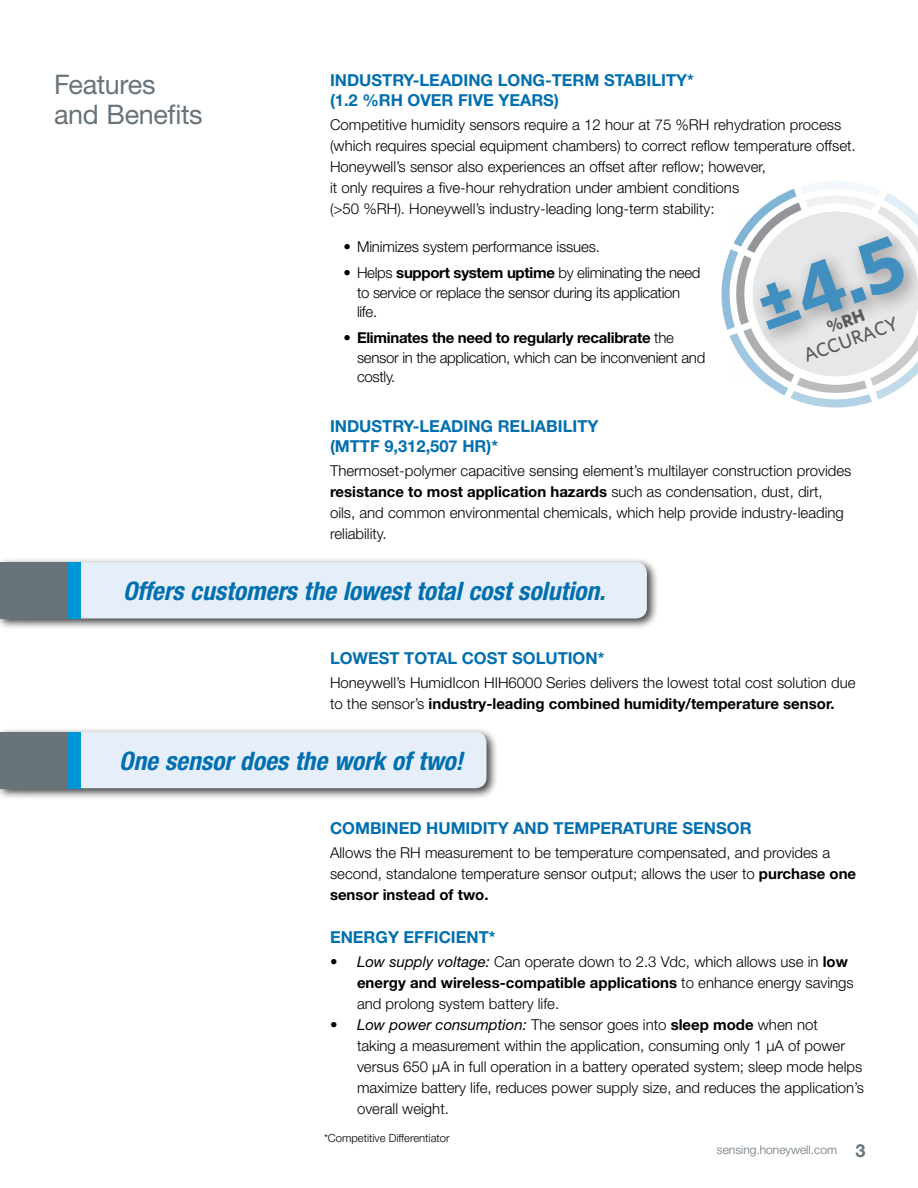
<style>
.page{position:relative;width:918px;height:1188px;background:#fff}
.page>*{position:absolute;margin:0;border:0;box-sizing:border-box;transform-origin:0 0}
.t1{font:700 77.25px "Whitney";color:#408fbf}
.t2{font:27px/30px "Helvetica Neue LT Std";letter-spacing:-.015em;color:#68737a}
.t3{font:italic 700 condensed 25.5px "Helvetica Neue LT Std";color:#006faf}
.t4{font:500 19.35px "Whitney";color:#58595b}
.t5{font:700 16.5px/19.8px "Helvetica Neue LT Std";color:#006faf}
.t6{font:300 15px/21px "Helvetica Neue LT Std";color:#000}
.t7{font:300 15px/19.5px "Helvetica Neue LT Std";letter-spacing:-.02em;color:#000}
.t8{font:300 12px "Helvetica Neue LT Std";color:#68737a}
.t9{font:300 11.25px "Helvetica Neue LT Std";color:#000}
.s1{font-weight:700}
.s2{font-weight:400;font-style:italic}
.s3{font-weight:700;font-size:18px}
</style>
<div class="page">
<div style="left:0;top:557px;width:659px;height:73px;background:#000;opacity:.75"></div>
<div style="left:81px;top:562px;width:566px;height:56px;background:#e5eef9"></div>
<div style="left:21px;top:562px;width:60px;height:56px;background:#0097d7"></div>
<div style="left:0;top:562px;width:68px;height:56px;background:#68737a"></div>
<div style="left:0;top:727px;width:498px;height:73px;background:#000;opacity:.75"></div>
<div style="left:81px;top:732px;width:406px;height:56px;background:#e5eef9"></div>
<div style="left:21px;top:732px;width:60px;height:56px;background:#0097d7"></div>
<div style="left:0;top:732px;width:68px;height:56px;background:#68737a"></div>
<svg style="left:721px;top:181px;width:197px;height:227px"></svg>
<h2 class="t2" style="left:54px;top:69px;width:150px">Features and Benefits</h2>
<p class="t5" style="left:330px;top:70px;width:365px">INDUSTRY-LEADING LONG-TERM STABILITY* (1.2 %RH OVER FIVE YEARS)</p>
<p class="t6" style="left:330px;top:114px;width:527px">Competitive humidity sensors require a 12 hour at 75 %RH rehydration process (which requires special equipment chambers) to correct reflow temperature offset.<br>Honeywell’s sensor also experiences an offset after reflow; however,<br>it only requires a five-hour rehydration under ambient conditions<br>(&gt;50 %RH). Honeywell’s industry-leading long-term stability:</p>
<p class="t6" style="left:344px;top:236px;width:258px">• Minimizes system performance issues.</p>
<p class="t7" style="left:357px;top:263px;width:345px;text-indent:-14px">• Helps <span class="s1">support system uptime</span> by eliminating the need to service or replace the sensor during its application life.</p>
<p class="t7" style="left:357px;top:328px;width:350px;text-indent:-14px">• <span class="s1">Eliminates the need to regularly recalibrate</span> the sensor in the application, which can be inconvenient and costly.</p>
<p class="t5" style="left:330px;top:416px;width:270px">INDUSTRY-LEADING RELIABILITY (MTTF 9,312,507 HR)*</p>
<p class="t6" style="left:330px;top:460px;width:523px">Thermoset-polymer capacitive sensing element’s multilayer construction provides <span class="s1">resistance to most application hazards</span> such as condensation, dust, dirt, oils, and common environmental chemicals, which help provide industry-leading reliability.</p>
<h1 class="t1" style="left:740px;top:262px;width:154px;rotate:-20deg">±4.5</h1>
<p class="t4" style="left:800px;top:344px;width:101px;rotate:-20deg">ACCURACY</p>
<h3 class="t3" style="left:123px;top:575px;width:484px">Offers customers the lowest total cost solution.</h3>
<p class="t5" style="left:330px;top:648px;width:276px">LOWEST TOTAL COST SOLUTION*</p>
<p class="t6" style="left:330px;top:672px;width:527px">Honeywell’s HumidIcon HIH6000 Series delivers the lowest total cost solution due to the sensor’s <span class="s1">industry-leading combined humidity/temperature sensor.</span></p>
<h3 class="t3" style="left:119px;top:746px;width:345px">One sensor does the work of two!</h3>
<p class="t5" style="left:330px;top:818px;width:423px">COMBINED HUMIDITY AND TEMPERATURE SENSOR</p>
<p class="t6" style="left:330px;top:842px;width:528px">Allows the RH measurement to be temperature compensated, and provides a second, standalone temperature sensor output; allows the user to <span class="s1">purchase one sensor instead of two.</span></p>
<p class="t5" style="left:330px;top:927px;width:167px">ENERGY EFFICIENT*</p>
<p class="t6" style="left:357px;top:951px;width:498px;text-indent:-27px">• <span class="s2">Low supply voltage:</span> Can operate down to 2.3 Vdc, which allows use in <span class="s1">low energy and wireless-compatible applications</span> to enhance energy savings and prolong system battery life.</p>
<p class="t6" style="left:357px;top:1014px;width:509px;text-indent:-27px">• <span class="s2">Low power consumption:</span> The sensor goes into <span class="s1">sleep mode</span> when not<br>taking a measurement within the application, consuming only 1 µA of power versus 650 µA in full operation in a battery operated system; sleep mode helps maximize battery life, reduces power supply size, and reduces the application’s overall weight.</p>
<p class="t9" style="left:324px;top:1131px;width:127px">*Competitive Differentiator</p>
<p class="t8" style="left:717px;top:1143px;width:150px">sensing.honeywell.com <span class="s3">3</span></p>
</div>
